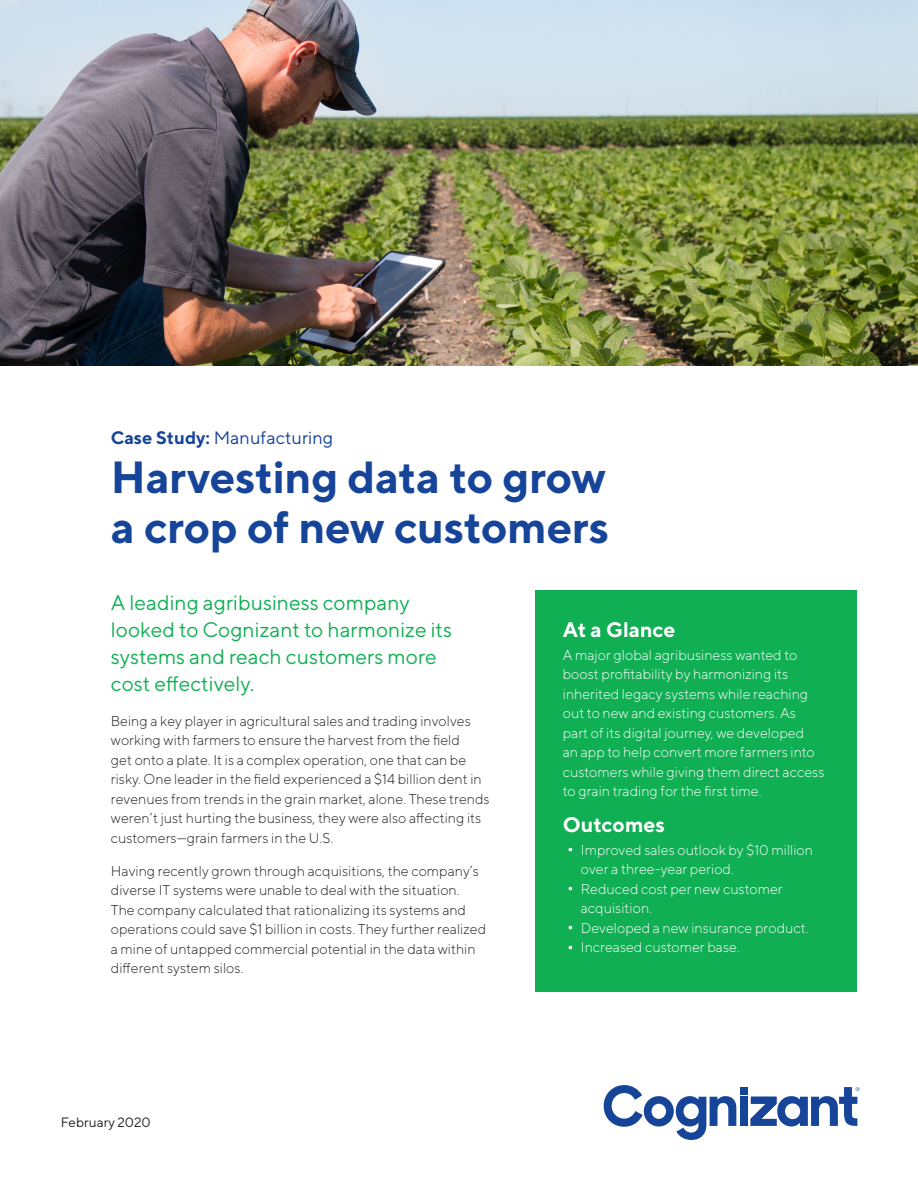
<style>
.page{position:relative;width:918px;height:1188px;background:#fff}
.page>*{position:absolute;margin:0;border:0;box-sizing:border-box;transform-origin:0 0}
.Service_line_12_18{font:700 45px "TT Norms";letter-spacing:-.01em;color:#164499}
.Page_subheadline_14{font:21px/27px "TT Norms";color:#11af54}
.Callout_Box_Headline{font:700 21px "TT Norms";color:#fff}
.Service_line_12_18-2{font:18px "TT Norms";color:#164499}
.Body_9_5_13{font:300 14.25px/19.5px "TT Norms";color:#231f20}
.Body_bulllet_list_L1{font:300 14.25px/19.5px "TT Norms";color:#fff}
.Folio_left_8_10{font:13.5px "TT Norms";color:#231f20}
.s1{font-weight:700}
</style>
<div class="page">
<img style="left:0;top:0;width:918px;height:366px">
<div style="left:536px;top:590px;width:321px;height:402px;background:#11af54"></div>
<div style="left:740px;top:1087px;width:8px;height:7px;background:#164499"></div>
<div style="left:740px;top:1097px;width:8px;height:29px;background:#164499"></div>
<svg style="left:604px;top:1085px;width:132px;height:55px"></svg>
<svg style="left:751px;top:1087px;width:109px;height:40px"></svg>
<p class="Service_line_12_18-2" style="left:111px;top:426px;width:224px"><span class="s1">Case Study:</span> Manufacturing</p>
<p class="Service_line_12_18" style="left:111px;top:449px;width:497px">Harvesting data to grow</p>
<p class="Service_line_12_18" style="left:111px;top:499px;width:500px">a crop of new customers</p>
<p class="Page_subheadline_14" style="left:111px;top:589px;width:343px">A leading agribusiness company looked to Cognizant to harmonize its systems and reach customers more cost effectively.</p>
<p class="Body_9_5_13" style="left:111px;top:711px;width:380px">Being a key player in agricultural sales and trading involves working with farmers to ensure the harvest from the field<br>get onto a plate. It is a complex operation, one that can be risky. One leader in the field experienced a $14 billion dent in revenues from trends in the grain market, alone. These trends weren’t just hurting the business, they were also affecting its customers—grain farmers in the U.S.</p>
<p class="Body_9_5_13" style="left:111px;top:861px;width:377px">Having recently grown through acquisitions, the company’s diverse IT systems were unable to deal with the situation.<br>The company calculated that rationalizing its systems and operations could save $1 billion in costs. They further realized a mine of untapped commercial potential in the data within different system silos.</p>
<p class="Folio_left_8_10" style="left:61px;top:1114px;width:91px">February 2020</p>
<p class="Callout_Box_Headline" style="left:563px;top:617px;width:114px">At a Glance</p>
<p class="Body_bulllet_list_L1" style="left:563px;top:645px;width:263px">A major global agribusiness wanted to boost profitability by harmonizing its inherited legacy systems while reaching out to new and existing customers. As part of its digital journey, we developed<br>an app to help convert more farmers into customers while giving them direct access to grain trading for the first time.</p>
<p class="Callout_Box_Headline" style="left:563px;top:812px;width:104px">Outcomes</p>
<p class="Body_bulllet_list_L1" style="left:581px;top:840px;width:234px;text-indent:-13px"><span class="s1">•</span> Improved sales outlook by $10 million over a three-year period.</p>
<p class="Body_bulllet_list_L1" style="left:581px;top:879px;width:203px;text-indent:-13px"><span class="s1">•</span> Reduced cost per new customer acquisition.</p>
<p class="Body_bulllet_list_L1" style="left:567px;top:918px;width:243px"><span class="s1">•</span> Developed a new insurance product.</p>
<p class="Body_bulllet_list_L1" style="left:567px;top:937px;width:174px"><span class="s1">•</span> Increased customer base.</p>
</div>
